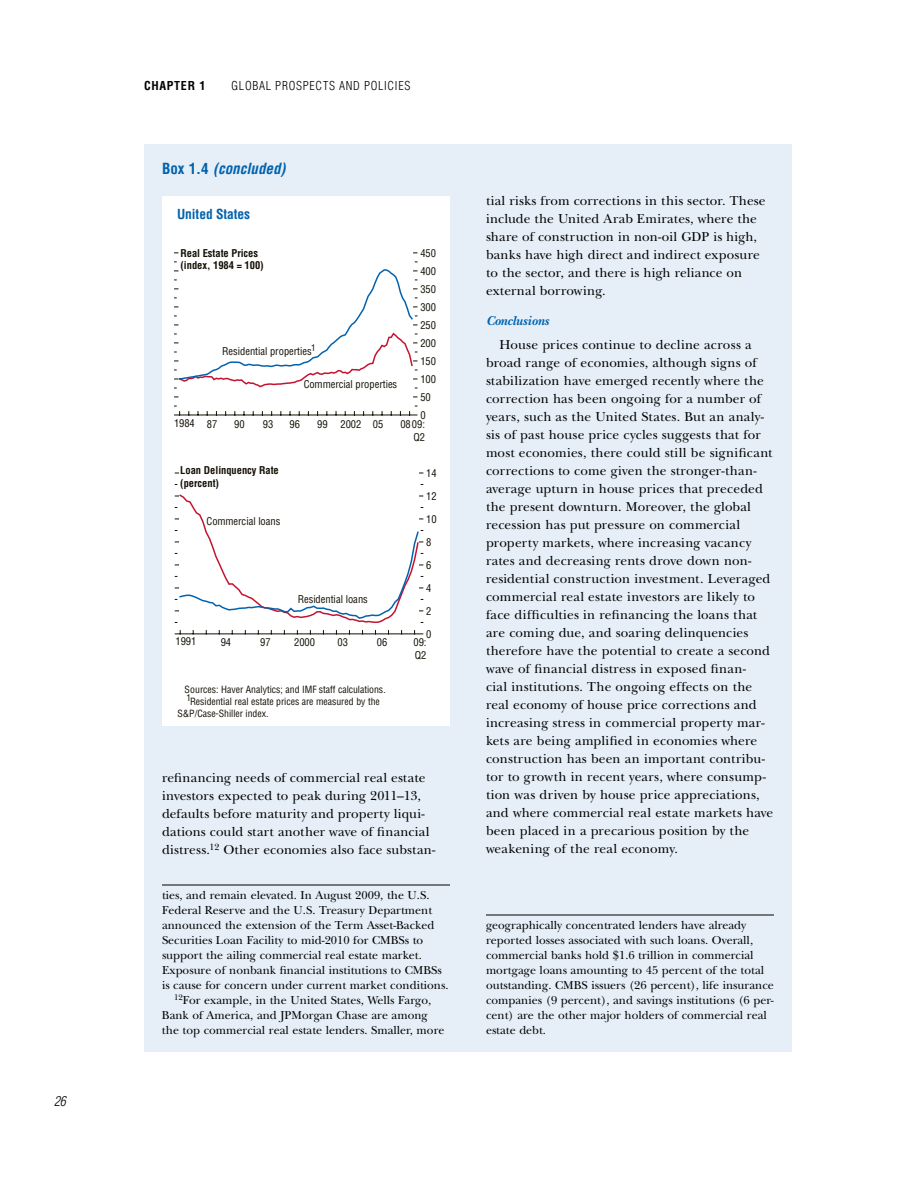
<style>
.page{position:relative;width:918px;height:1188px;background:#fff}
.page>*{position:absolute;margin:0;border:0;box-sizing:border-box;transform-origin:0 0}
.t1{font:italic 700 condensed 15px "Helvetica";color:#0062af}
.t2{font:13.5px/18px "New Baskerville";letter-spacing:.01em;color:#000}
.t3{font:700 condensed 13.5px "Helvetica";letter-spacing:-.005em;color:#0062af}
.t4{font:italic 700 13.5px "New Baskerville";color:#0062af}
.t5{font:italic 300 condensed 13.5px "Helvetica";color:#000}
.t6{font:12px/15px "New Baskerville";color:#000}
.t7{font:300 condensed 12px "Helvetica";letter-spacing:.06em;color:#000}
.t8{font:700 condensed 12px "Helvetica";color:#000}
.t9{font:condensed 10.5px/13px "Helvetica";color:#141006;text-align:right}
.t10{font:700 condensed 10.5px/13px "Helvetica";letter-spacing:-.005em;color:#141006}
.t11{font:condensed 9.75px "Helvetica";color:#141006}
.t12{font:condensed 9px "Helvetica";color:#141006}
.s1{font-style:normal}
</style>
<div class="page">
<div style="left:144px;top:144px;width:648px;height:908px;background:#e6eff7"></div>
<hr style="left:162px;top:885px;width:288px;height:1px;background:#000">
<hr style="left:486px;top:915px;width:288px;height:1px;background:#000">
<div style="left:162px;top:196px;width:288px;height:530px;background:#fff"></div>
<svg style="left:175px;top:495px;width:248px;height:128px"></svg>
<hr style="left:175px;top:634px;width:248px;height:1px;background:#141006">
<hr style="left:175px;top:415px;width:242px;height:1px;background:#141006">
<svg style="left:178px;top:269px;width:242px;height:351px"></svg>
<p class="t5" style="left:54px;top:1092px;width:13px">26</p>
<p class="t8" style="left:144px;top:78px;width:63px">Chapter 1</p>
<p class="t7" style="left:232px;top:78px;width:180px">GLOBAL PROSPECTS AND POLICIES</p>
<p class="t1" style="left:162px;top:159px;width:125px"><span class="s1">Box 1.4</span> (concluded)</p>
<p class="t3" style="left:177px;top:205px;width:75px">United States</p>
<p class="t10" style="left:181px;top:246px;width:79px">Real Estate Prices</p>
<p class="t9" style="left:420px;top:246px;width:17px">450</p>
<p class="t10" style="left:181px;top:259px;width:85px">(index, 1984 = 100)</p>
<p class="t9" style="left:420px;top:265px;width:17px">400</p>
<p class="t9" style="left:420px;top:283px;width:17px">350</p>
<p class="t9" style="left:420px;top:301px;width:17px">300</p>
<p class="t12" style="left:311px;top:342px;width:6px">1</p>
<p class="t9" style="left:222px;top:344px;width:91px">Residential properties</p>
<p class="t9" style="left:304px;top:378px;width:95px">Commercial properties</p>
<p class="t9" style="left:420px;top:319px;width:17px">250</p>
<p class="t9" style="left:420px;top:337px;width:17px">200</p>
<p class="t9" style="left:420px;top:355px;width:17px">150</p>
<p class="t9" style="left:420px;top:373px;width:17px">100</p>
<p class="t9" style="left:420px;top:391px;width:12px">50</p>
<p class="t9" style="left:420px;top:409px;width:7px">0</p>
<p class="t9" style="left:174px;top:416px;width:45px">1984 87</p>
<p class="t9" style="left:234px;top:417px;width:12px">90</p>
<p class="t9" style="left:263px;top:417px;width:12px">93</p>
<p class="t9" style="left:290px;top:417px;width:12px">96</p>
<p class="t9" style="left:317px;top:417px;width:12px">99</p>
<p class="t9" style="left:373px;top:417px;width:12px">05</p>
<p class="t9" style="left:400px;top:417px;width:26px">0809:<br>Q2</p>
<p class="t9" style="left:341px;top:417px;width:22px">2002</p>
<p class="t10" style="left:180px;top:464px;width:100px">Loan Delinquency Rate (percent)</p>
<p class="t9" style="left:207px;top:514px;width:75px">Commercial loans</p>
<p class="t9" style="left:298px;top:592px;width:72px">Residential loans</p>
<p class="t9" style="left:426px;top:467px;width:12px">14</p>
<p class="t9" style="left:426px;top:490px;width:12px">12</p>
<p class="t9" style="left:426px;top:513px;width:12px">10</p>
<p class="t9" style="left:426px;top:536px;width:7px">8</p>
<p class="t9" style="left:426px;top:559px;width:7px">6</p>
<p class="t9" style="left:426px;top:582px;width:7px">4</p>
<p class="t9" style="left:426px;top:605px;width:7px">2</p>
<p class="t9" style="left:426px;top:628px;width:7px">0</p>
<p class="t9" style="left:175px;top:634px;width:22px">1991</p>
<p class="t9" style="left:221px;top:635px;width:12px">94</p>
<p class="t9" style="left:260px;top:635px;width:12px">97</p>
<p class="t9" style="left:294px;top:635px;width:22px">2000</p>
<p class="t9" style="left:377px;top:635px;width:12px">06</p>
<p class="t9" style="left:414px;top:636px;width:15px;text-align:left">09:<br>Q2</p>
<p class="t9" style="left:338px;top:635px;width:12px">03</p>
<p class="t11" style="left:185px;top:683px;width:203px">Sources: Haver Analytics; and IMF staff calculations.</p>
<p class="t11" style="left:190px;top:695px;width:191px">Residential real estate prices are measured by the</p>
<p class="t11" style="left:177px;top:707px;width:93px">S&amp;P/Case-Shiller index.</p>
<p class="t12" style="left:186px;top:692px;width:6px">1</p>
<p class="t2" style="left:162px;top:769px;width:275px">refinancing needs of commercial real estate investors expected to peak during 2011–13, defaults before maturity and property liqui&shy;dations could start another wave of financial distress.<sup>12</sup> Other economies also face substan-</p>
<p class="t6" style="left:162px;top:887px;width:269px">ties, and remain elevated. In August 2009, the U.S.</p>
<p class="t6" style="left:162px;top:902px;width:272px">Federal Reserve and the U.S. Treasury Department</p>
<p class="t6" style="left:162px;top:917px;width:274px">announced the extension of the Term Asset-Backed</p>
<p class="t6" style="left:162px;top:932px;width:263px">Securities Loan Facility to mid-2010 for CMBSs to</p>
<p class="t6" style="left:162px;top:947px;width:261px">support the ailing commercial real estate market.</p>
<p class="t6" style="left:162px;top:962px;width:281px">Exposure of nonbank financial institutions to CMBSs</p>
<p class="t6" style="left:162px;top:977px;width:288px">is cause for concern under current market conditions.</p>
<p class="t6" style="left:174px;top:992px;width:259px"><sup>12</sup>For example, in the United States, Wells Fargo,</p>
<p class="t6" style="left:162px;top:1007px;width:267px">Bank of America, and JPMorgan Chase are among</p>
<p class="t6" style="left:162px;top:1022px;width:284px">the top commercial real estate lenders. Smaller, more</p>
<p class="t2" style="left:486px;top:191px;width:281px">tial risks from corrections in this sector. These include the United Arab Emirates, where the share of construction in non-oil GDP is high, banks have high direct and indirect exposure to the sector, and there is high reliance on external borrowing.</p>
<p class="t4" style="left:486px;top:312px;width:65px">Conclusions</p>
<p class="t2" style="left:486px;top:335px;width:289px;text-indent:14px">House prices continue to decline across a broad range of economies, although signs of stabilization have emerged recently where the correction has been ongoing for a number of years, such as the United States. But an analy&shy;sis of past house price cycles suggests that for most economies, there could still be significant corrections to come given the stronger-than&shy;average upturn in house prices that preceded the present downturn. Moreover, the global recession has put pressure on commercial property markets, where increasing vacancy rates and decreasing rents drove down non&shy;residential construction investment. Leveraged commercial real estate investors are likely to face difficulties in refinancing the loans that are coming due, and soaring delinquencies therefore have the potential to create a second wave of financial distress in exposed finan-<br>cial institutions. The ongoing effects on the real economy of house price corrections and increasing stress in commercial property mar&shy;kets are being amplified in economies where construction has been an important contribu&shy;tor to growth in recent years, where consump&shy;tion was driven by house price appreciations, and where commercial real estate markets have been placed in a precarious position by the weakening of the real economy.</p>
<p class="t6" style="left:486px;top:917px;width:289px">geographically concentrated lenders have already reported losses associated with such loans. Overall, commercial banks hold $1.6 trillion in commercial mortgage loans amounting to 45 percent of the total outstanding. CMBS issuers (26 percent), life insurance companies (9 percent), and savings institutions (6 per&shy;cent) are the other major holders of commercial real estate debt.</p>
</div>
